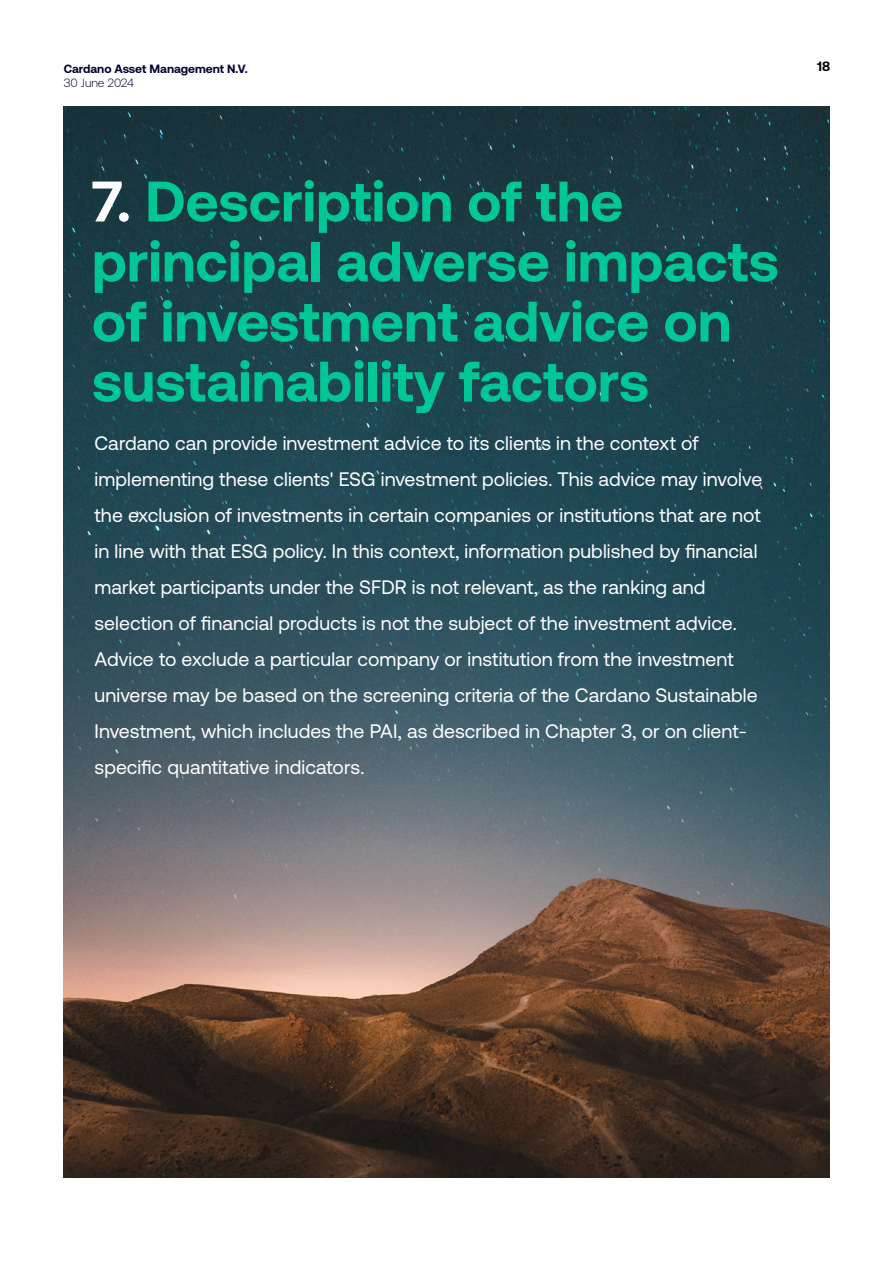
<style>
.page{position:relative;width:893px;height:1263px;background:#fff}
.page>*{position:absolute;margin:0;border:0;box-sizing:border-box;transform-origin:0 0}
.t1{font:700 57px/60px "Aeonik";color:#00c795}
.t2{font:19.5px/36px "Aeonik";letter-spacing:.005em;color:#fff}
.t3{font:700 13.5px "Aeonik";color:#000}
.t4{font:700 12px "Aeonik";color:#000230}
.t5{font:300 12px "Aeonik";color:#000230}
.s1{color:#fff}
</style>
<div class="page">
<img style="left:64px;top:106px;width:765px;height:1072px">
<p class="t4" style="left:64px;top:62px;width:186px">Cardano Asset Management N.V.</p>
<p class="t3" style="left:817px;top:59px;width:15px">18</p>
<p class="t5" style="left:64px;top:76px;width:72px">30 June 2024</p>
<h1 class="t1" style="left:92px;top:171px;width:688px"><span class="s1">7.</span> Description of the principal adverse impacts of investment advice on sustainability factors</h1>
<p class="t2" style="left:94px;top:425px;width:669px">Cardano can provide investment advice to its clients in the context of implementing these clients' ESG investment policies. This advice may involve the exclusion of investments in certain companies or institutions that are not in line with that ESG policy. In this context, information published by financial market participants under the SFDR is not relevant, as the ranking and selection of financial products is not the subject of the investment advice.<br>Advice to exclude a particular company or institution from the investment universe may be based on the screening criteria of the Cardano Sustainable Investment, which includes the PAI, as described in Chapter 3, or on client&shy;specific quantitative indicators.</p>
</div>
